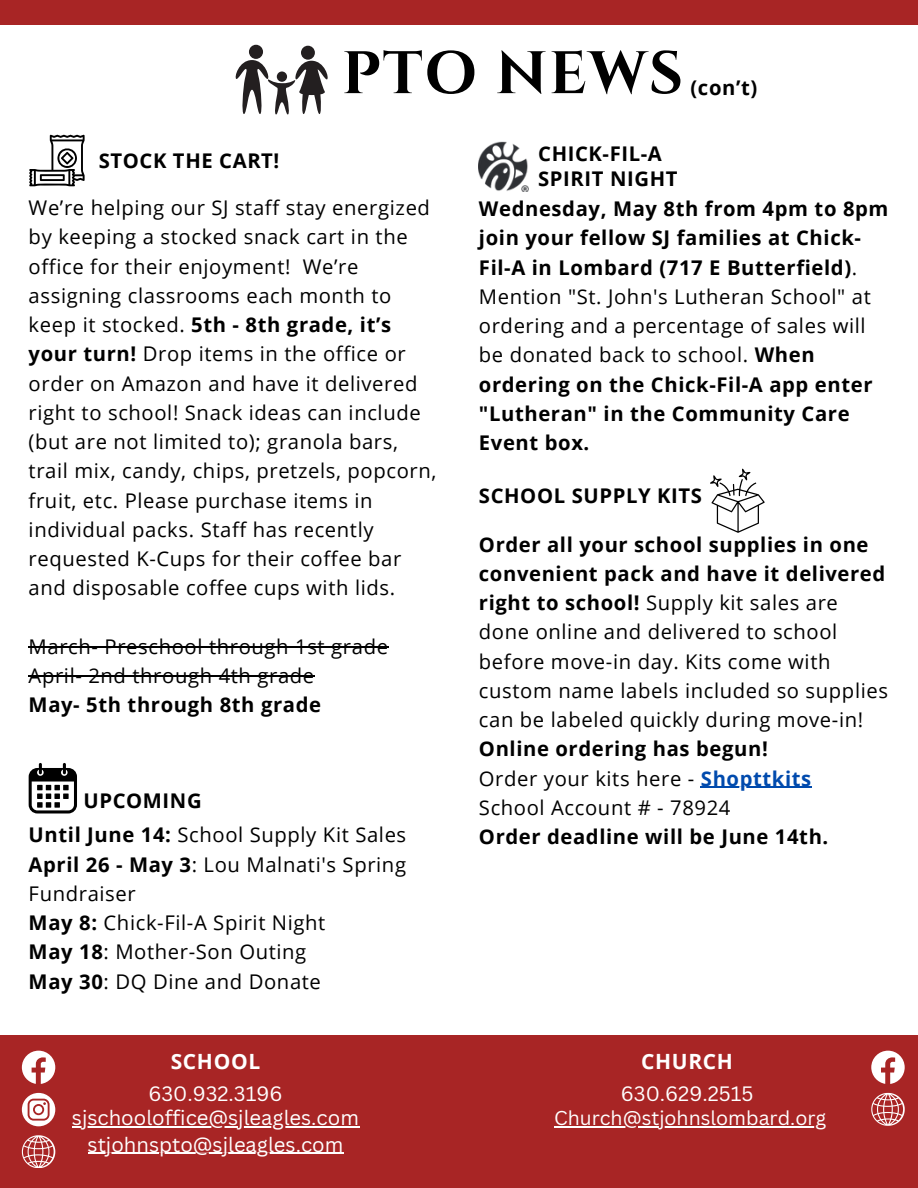
<style>
.page{position:relative;width:918px;height:1188px;background:#fff}
.page>*{position:absolute;margin:0;border:0;box-sizing:border-box;transform-origin:0 0}
.t1{font:700 59.85px "Cinzel";letter-spacing:.03em;color:#000}
.t2{font:700 21px "Open Sans";letter-spacing:.03em;color:#fff}
.t3{font:20.25px/29.2px "Open Sans";letter-spacing:.03em;color:#000}
.t4{font:700 20.25px/29.2px "Open Sans";letter-spacing:.03em;color:#000}
.t5{font:20.25px "Canva Sans";color:#fff}
.t6{font:19.5px "Canva Sans";color:#fff}
.s1{font-weight:700}
.s2{font-weight:400}
.s3{font-weight:700;color:#004aad}
</style>
<div class="page">
<div style="left:0;top:0;width:918px;height:25px;background:#a82525"></div>
<div style="left:249px;top:45px;width:14px;height:14px;background:#231f20;border-radius:50%"></div>
<div style="left:301px;top:46px;width:14px;height:14px;background:#231f20;border-radius:50%"></div>
<svg style="left:235px;top:60px;width:93px;height:54px"></svg>
<svg style="left:29px;top:135px;width:56px;height:51px"></svg>
<hr style="left:29px;top:646px;width:360px;height:1px;background:#000">
<hr style="left:29px;top:675px;width:286px;height:1px;background:#000">
<svg style="left:29px;top:763px;width:48px;height:50px"></svg>
<svg style="left:710px;top:469px;width:55px;height:64px"></svg>
<hr style="left:701px;top:787px;width:111px;height:1px;background:#004aad">
<div style="left:3px;top:1167px;width:915px;height:21px;background:#a82525"></div>
<div style="left:0;top:1036px;width:918px;height:147px;background:#a82525"></div>
<svg style="left:22px;top:1051px;width:33px;height:33px"></svg>
<svg style="left:22px;top:1093px;width:33px;height:33px"></svg>
<svg style="left:22px;top:1135px;width:33px;height:33px"></svg>
<svg style="left:871px;top:1051px;width:34px;height:33px"></svg>
<svg style="left:871px;top:1093px;width:34px;height:33px"></svg>
<img style="left:479px;top:142px;width:49px;height:49px">
<hr style="left:88px;top:1153px;width:255px;height:1px;background:#fff">
<hr style="left:72px;top:1126px;width:287px;height:1px;background:#fff">
<hr style="left:554px;top:1126px;width:69px;height:2px;background:#fff">
<hr style="left:623px;top:1126px;width:203px;height:2px;background:#fff">
<h2 class="t4" style="left:99px;top:146px;width:182px">STOCK THE CART!</h2>
<h2 class="t1" style="left:342px;top:35px;width:343px">PTO NEWS</h2>
<p class="t4" style="left:691px;top:72px;width:68px">(con’t)</p>
<h2 class="t4" style="left:538px;top:141px;width:141px;line-height:24.8px">CHICK-FIL-A<br>SPIRIT NIGHT</h2>
<p class="t3" style="left:29px;top:193px;width:409px">We’re helping our SJ staff stay energized by keeping a stocked snack cart in the office for their enjoyment! We’re assigning classrooms each month to keep it stocked. <span class="s1">5th - 8th grade, it’s your turn!</span> Drop items in the office or order on Amazon and have it delivered right to school! Snack ideas can include (but are not limited to); granola bars, trail mix, candy, chips, pretzels, popcorn, fruit, etc. Please purchase items in individual packs. Staff has recently requested K-Cups for their coffee bar and disposable coffee cups with lids.</p>
<h1 class="t3" style="left:29px;top:631px;width:361px">March- Preschool through 1st grade</h1>
<h3 class="t3" style="left:29px;top:661px;width:287px">April- 2nd through 4th grade</h3>
<p class="t4" style="left:29px;top:690px;width:294px">May- 5th through 8th grade</p>
<h2 class="t4" style="left:83px;top:785px;width:120px">UPCOMING</h2>
<p class="t3" style="left:29px;top:820px;width:379px"><span class="s1">Until June 14:</span> School Supply Kit Sales</p>
<p class="t3" style="left:29px;top:849px;width:379px"><span class="s1">April 26 - May 3</span>: Lou Malnati's Spring<br>Fundraiser</p>
<p class="t3" style="left:29px;top:908px;width:298px"><span class="s1">May 8:</span> Chick-Fil-A Spirit Night</p>
<p class="t3" style="left:29px;top:937px;width:279px"><span class="s1">May 18</span>: Mother-Son Outing</p>
<p class="t3" style="left:29px;top:966px;width:294px"><span class="s1">May 30</span>: DQ Dine and Donate</p>
<p class="t4" style="left:479px;top:194px;width:411px">Wednesday, May 8th from 4pm to 8pm join your fellow SJ families at Chick-Fil-A in Lombard (717 E Butterfield)<span class="s2">.<br>Mention "St. John's Lutheran School" at ordering and a percentage of sales will be donated back to school.</span> When ordering on the Chick-Fil-A app enter "Lutheran" in the Community Care Event box.</p>
<p class="t4" style="left:479px;top:481px;width:225px">SCHOOL SUPPLY KITS</p>
<p class="t3" style="left:479px;top:529px;width:411px"><span class="s1">Order all your school supplies in one convenient pack and have it delivered right to school!</span> Supply kit sales are done online and delivered to school before move-in day. Kits come with custom name labels included so supplies can be labeled quickly during move-in!<br><span class="s1">Online ordering has begun!</span></p>
<p class="t3" style="left:479px;top:763px;width:334px">Order your kits here - <span class="s3">Shopttkits</span></p>
<p class="t3" style="left:479px;top:792px;width:253px">School Account # - 78924</p>
<p class="t4" style="left:479px;top:822px;width:351px">Order deadline will be June 14th.</p>
<p class="t2" style="left:171px;top:1046px;width:91px">SCHOOL</p>
<p class="t5" style="left:148px;top:1080px;width:136px">630.932.3196</p>
<h2 class="t5" style="left:621px;top:1080px;width:134px">630.629.2515</h2>
<p class="t2" style="left:641px;top:1046px;width:93px">CHURCH</p>
<p class="t5" style="left:72px;top:1104px;width:289px">sjschooloffice@sjleagles.com</p>
<p class="t6" style="left:554px;top:1104px;width:274px">Church@stjohnslombard.org</p>
<p class="t5" style="left:88px;top:1130px;width:257px">stjohnspto@sjleagles.com</p>
</div>
